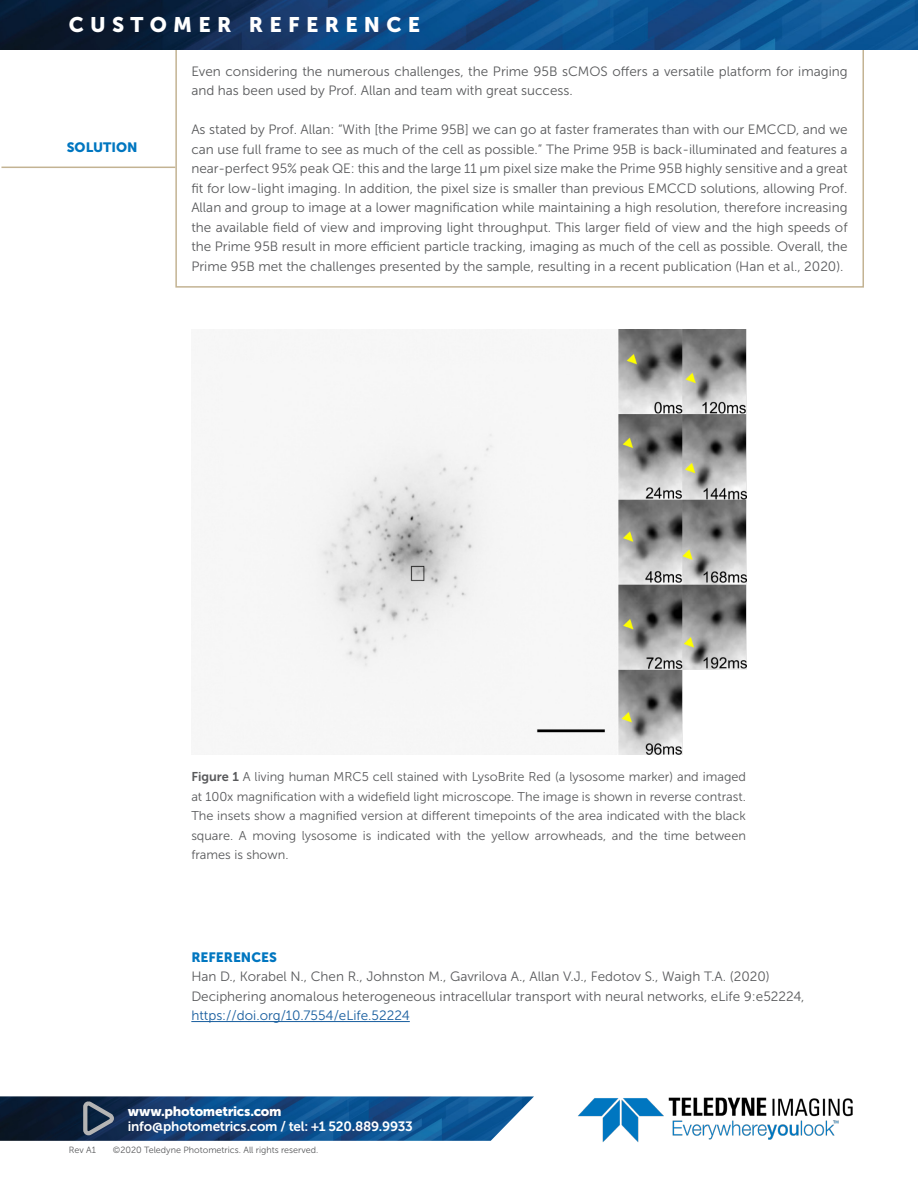
<style>
.page{position:relative;width:918px;height:1188px;background:#fff}
.page>*{position:absolute;margin:0;border:0;box-sizing:border-box;transform-origin:0 0}
.t1{font:21px "Museo Sans 900";letter-spacing:.3em;color:#fff}
.t2{font:13.5px/19.5px "Museo Sans 300";color:#58595b}
.t3{font:13.5px "Museo Sans 700";letter-spacing:-.015em;color:#fff}
.t4{font:13.5px "Museo Sans 300";color:#175d9e}
.t5{font:13.5px "Museo Sans 900";letter-spacing:-.02em;color:#fff}
.t6{font:13.5px "Museo Sans 900";color:#0076c0}
.t7{font:12.75px/19.5px "Museo Sans 300";color:#58595b;text-align:justify}
.t8{font:9px "Museo Sans 300";color:#58595b}
.s1{font-family:"Museo Sans 700"}
</style>
<div class="page">
<hr style="left:1px;top:167px;width:174px;height:1px;background:#c3b393">
<div style="left:175px;top:47px;width:689px;height:241px;border:2px solid #c3b393"></div>
<hr style="left:191px;top:1021px;width:219px;height:1px;background:#175d9e">
<img style="left:191px;top:329px;width:555px;height:426px">
<img style="left:0;top:0;width:918px;height:49px">
<img style="left:578px;top:1097px;width:275px;height:45px">
<img style="left:0;top:1096px;width:534px;height:45px">
<svg style="left:83px;top:1101px;width:31px;height:34px"></svg>
<p class="t1" style="left:69px;top:13px;width:353px">CUSTOMER REFERENCE</p>
<p class="t6" style="left:67px;top:140px;width:72px">SOLUTION</p>
<p class="t2" style="left:191px;top:61px;width:658px">Even considering the numerous challenges, the Prime 95B sCMOS offers a versatile platform for imaging and has been used by Prof. Allan and team with great success.</p>
<p class="t2" style="left:191px;top:120px;width:658px;text-align:justify">As stated by Prof. Allan: “With [the Prime 95B] we can go at faster framerates than with our EMCCD, and we can use full frame to see as much of the cell as possible.” The Prime 95B is back-illuminated and features a near-perfect 95% peak QE: this and the large 11 µm pixel size make the Prime 95B highly sensitive and a great fit for low-light imaging. In addition, the pixel size is smaller than previous EMCCD solutions, allowing Prof.<br>Allan and group to image at a lower magnification while maintaining a high resolution, therefore increasing the available field of view and improving light throughput. This larger field of view and the high speeds of the Prime 95B result in more efficient particle tracking, imaging as much of the cell as possible. Overall, the Prime 95B met the challenges presented by the sample, resulting in a recent publication (Han et al., 2020).</p>
<p class="t7" style="left:191px;top:767px;width:556px"><span class="s1">Figure 1</span> A living human MRC5 cell stained with LysoBrite Red (a lysosome marker) and imaged at 100x magnification with a widefield light microscope. The image is shown in reverse contrast.<br>The insets show a magnified version at different timepoints of the area indicated with the black square. A moving lysosome is indicated with the yellow arrowheads, and the time between frames is shown.</p>
<p class="t6" style="left:191px;top:949px;width:87px">REFERENCES</p>
<p class="t2" style="left:191px;top:967px;width:580px">Han D., Korabel N., Chen R., Johnston M., Gavrilova A., Allan V.J., Fedotov S., Waigh T.A. (2020)</p>
<p class="t2" style="left:191px;top:986px;width:615px">Deciphering anomalous heterogeneous intracellular transport with neural networks, eLife 9:e52224,</p>
<p class="t4" style="left:191px;top:1008px;width:220px">https://doi.org/10.7554/eLife.52224</p>
<p class="t5" style="left:128px;top:1104px;width:155px">www.photometrics.com</p>
<p class="t3" style="left:128px;top:1119px;width:287px">info@photometrics.com / tel: +1 520.889.9933</p>
<p class="t8" style="left:69px;top:1145px;width:29px">Rev A1</p>
<p class="t8" style="left:113px;top:1145px;width:207px">©2020 Teledyne Photometrics. All rights reserved.</p>
</div>
